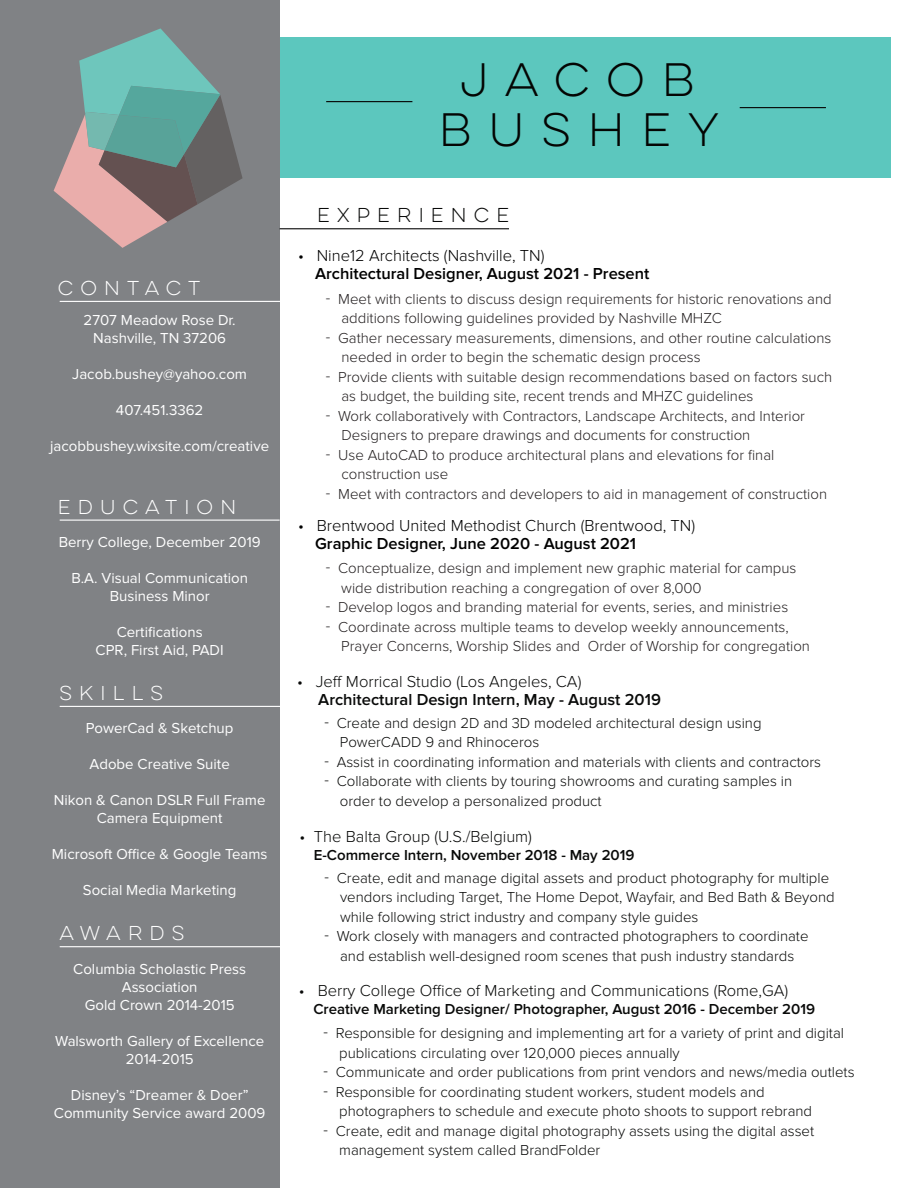
<style>
.page{position:relative;width:918px;height:1188px;background:#fff}
.page>*{position:absolute;margin:0;border:0;box-sizing:border-box;transform-origin:0 0}
.t1{font:42px "Lulo Clean One";letter-spacing:.2em;color:#040503}
.t2{font:18px "Lulo Clean One";letter-spacing:.2em;color:#fff}
.t3{font:18px "Lulo Clean One";letter-spacing:.2em;color:#090a09}
.t4{font:300 16.5px "Proxima Nova";color:#090a09}
.t5{font:300 16.5px "Proxima Nova";color:#000}
.t6{font:600 16.5px "Proxima Nova";color:#000}
.t7{font:600 16.5px "Proxima Nova";color:#090a09}
.t8{font:300 15px/19.5px "Proxima Nova";color:#090a09}
.t9{font:300 15px/19.5px "Proxima Nova";color:#231f20}
.t10{font:15px "Proxima Nova";color:#fff}
.t11{font:600 15px "Proxima Nova";color:#090a09}
</style>
<div class="page">
<div style="left:274px;top:37px;width:617px;height:140px;background:#5cc7be"></div>
<div style="left:0;top:0;width:280px;height:1188px;background:#808285"></div>
<hr style="left:60px;top:301px;width:222px;height:1px;background:#fff">
<hr style="left:60px;top:520px;width:220px;height:1px;background:#fff">
<hr style="left:60px;top:706px;width:234px;height:1px;background:#fff">
<hr style="left:60px;top:946px;width:220px;height:1px;background:#fff">
<hr style="left:280px;top:228px;width:229px;height:1px;background:#090a09">
<hr style="left:326px;top:101px;width:86px;height:1px;background:#040503">
<hr style="left:740px;top:107px;width:86px;height:1px;background:#040503">
<svg style="left:54px;top:28px;width:189px;height:220px"></svg>
<p class="t2" style="left:58px;top:276px;width:147px">CONTACT</p>
<p class="t10" style="left:84px;top:313px;width:154px">2707 Meadow Rose Dr.</p>
<p class="t10" style="left:93px;top:331px;width:134px">Nashville, TN 37206</p>
<p class="t10" style="left:72px;top:367px;width:176px">Jacob.bushey@yahoo.com</p>
<p class="t10" style="left:116px;top:403px;width:89px">407.451.3362</p>
<p class="t10" style="left:50px;top:439px;width:220px">jacobbushey.wixsite.com/creative</p>
<p class="t2" style="left:58px;top:494px;width:183px">EDUCATION</p>
<p class="t10" style="left:59px;top:535px;width:204px">Berry College, December 2019</p>
<p class="t10" style="left:71px;top:571px;width:178px">B.A. Visual Communication</p>
<p class="t10" style="left:110px;top:589px;width:101px">Business Minor</p>
<p class="t10" style="left:117px;top:625px;width:87px">Certifications</p>
<p class="t10" style="left:96px;top:643px;width:130px">CPR, First Aid, PADI</p>
<p class="t2" style="left:59px;top:681px;width:109px">SKILLS</p>
<p class="t10" style="left:86px;top:721px;width:149px">PowerCad &amp; Sketchup</p>
<p class="t10" style="left:90px;top:757px;width:142px">Adobe Creative Suite</p>
<p class="t10" style="left:54px;top:793px;width:213px">Nikon &amp; Canon DSLR Full Frame</p>
<p class="t10" style="left:97px;top:811px;width:127px">Camera Equipment</p>
<p class="t10" style="left:52px;top:847px;width:217px">Microsoft Office &amp; Google Teams</p>
<p class="t10" style="left:83px;top:883px;width:155px">Social Media Marketing</p>
<p class="t2" style="left:59px;top:921px;width:130px">AWARDS</p>
<p class="t10" style="left:73px;top:962px;width:174px">Columbia Scholastic Press</p>
<p class="t10" style="left:122px;top:980px;width:77px">Association</p>
<p class="t10" style="left:85px;top:998px;width:151px">Gold Crown 2014-2015</p>
<p class="t10" style="left:55px;top:1034px;width:211px">Walsworth Gallery of Excellence</p>
<p class="t10" style="left:126px;top:1052px;width:69px">2014-2015</p>
<p class="t10" style="left:71px;top:1088px;width:179px">Disney’s “Dreamer &amp; Doer”</p>
<p class="t10" style="left:54px;top:1106px;width:213px">Community Service award 2009</p>
<p class="t1" style="left:460px;top:50px;width:245px">JACOB</p>
<p class="t1" style="left:439px;top:101px;width:290px">BUSHEY</p>
<p class="t3" style="left:317px;top:203px;width:197px">EXPERIENCE</p>
<p class="t5" style="left:298px;top:246px;width:248px">• Nine12 Architects (Nashville, TN)</p>
<p class="t6" style="left:315px;top:264px;width:336px">Architectural Designer, August 2021 - Present</p>
<p class="t9" style="left:341px;top:289px;width:492px;text-indent:-16px">- Meet with clients to discuss design requirements for historic renovations and additions following guidelines provided by Nashville MHZC</p>
<p class="t9" style="left:341px;top:328px;width:491px;text-indent:-16px">- Gather necessary measurements, dimensions, and other routine calculations needed in order to begin the schematic design process</p>
<p class="t9" style="left:341px;top:367px;width:492px;text-indent:-16px">- Provide clients with suitable design recommendations based on factors such as budget, the building site, recent trends and MHZC guidelines</p>
<p class="t9" style="left:341px;top:406px;width:465px;text-indent:-16px">- Work collaboratively with Contractors, Landscape Architects, and Interior<br>Designers to prepare drawings and documents for construction</p>
<p class="t9" style="left:341px;top:445px;width:434px;text-indent:-16px">- Use AutoCAD to produce architectural plans and elevations for final construction use</p>
<p class="t9" style="left:326px;top:484px;width:503px">- Meet with contractors and developers to aid in management of construction</p>
<p class="t5" style="left:298px;top:516px;width:399px">• Brentwood United Methodist Church (Brentwood, TN)</p>
<p class="t6" style="left:315px;top:534px;width:323px">Graphic Designer, June 2020 - August 2021</p>
<p class="t9" style="left:341px;top:559px;width:457px;text-indent:-16px">- Conceptualize, design and implement new graphic material for campus wide distribution reaching a congregation of over 8,000</p>
<p class="t9" style="left:326px;top:598px;width:464px">- Develop logos and branding material for events, series, and ministries</p>
<p class="t9" style="left:341px;top:617px;width:470px;text-indent:-16px">- Coordinate across multiple teams to develop weekly announcements,<br>Prayer Concerns, Worship Slides and Order of Worship for congregation</p>
<p class="t4" style="left:297px;top:672px;width:286px">• Jeff Morrical Studio (Los Angeles, CA)</p>
<p class="t7" style="left:318px;top:690px;width:344px">Architectural Design Intern, May - August 2019</p>
<p class="t8" style="left:324px;top:713px;width:439px">- Create and design 2D and 3D modeled architectural design using</p>
<p class="t8" style="left:340px;top:733px;width:201px">PowerCADD 9 and Rhinoceros</p>
<p class="t8" style="left:324px;top:752px;width:498px">- Assist in coordinating information and materials with clients and contractors</p>
<p class="t8" style="left:340px;top:772px;width:454px;text-indent:-16px">- Collaborate with clients by touring showrooms and curating samples in order to develop a personalized product</p>
<p class="t4" style="left:299px;top:827px;width:234px">• The Balta Group (U.S./Belgium)</p>
<p class="t11" style="left:314px;top:846px;width:322px">E-Commerce Intern, November 2018 - May 2019</p>
<p class="t8" style="left:340px;top:868px;width:496px;text-indent:-16px">- Create, edit and manage digital assets and product photography for multiple vendors including Target, The Home Depot, Wayfair, and Bed Bath &amp; Beyond while following strict industry and company style guides</p>
<p class="t8" style="left:325px;top:927px;width:486px;text-align:center">- Work closely with managers and contracted photographers to coordinate and establish well-designed room scenes that push industry standards</p>
<p class="t4" style="left:299px;top:981px;width:491px">• Berry College Office of Marketing and Communications (Rome,GA)</p>
<p class="t11" style="left:313px;top:1000px;width:503px">Creative Marketing Designer/ Photographer, August 2016 - December 2019</p>
<p class="t8" style="left:339px;top:1024px;width:506px;text-indent:-16px">- Responsible for designing and implementing art for a variety of print and digital publications circulating over 120,000 pieces annually</p>
<p class="t8" style="left:324px;top:1063px;width:532px">- Communicate and order publications from print vendors and news/media outlets</p>
<p class="t8" style="left:339px;top:1082px;width:475px;text-indent:-16px">- Responsible for coordinating student workers, student models and photographers to schedule and execute photo shoots to support rebrand</p>
<p class="t8" style="left:339px;top:1121px;width:477px;text-indent:-16px">- Create, edit and manage digital photography assets using the digital asset management system called BrandFolder</p>
</div>
